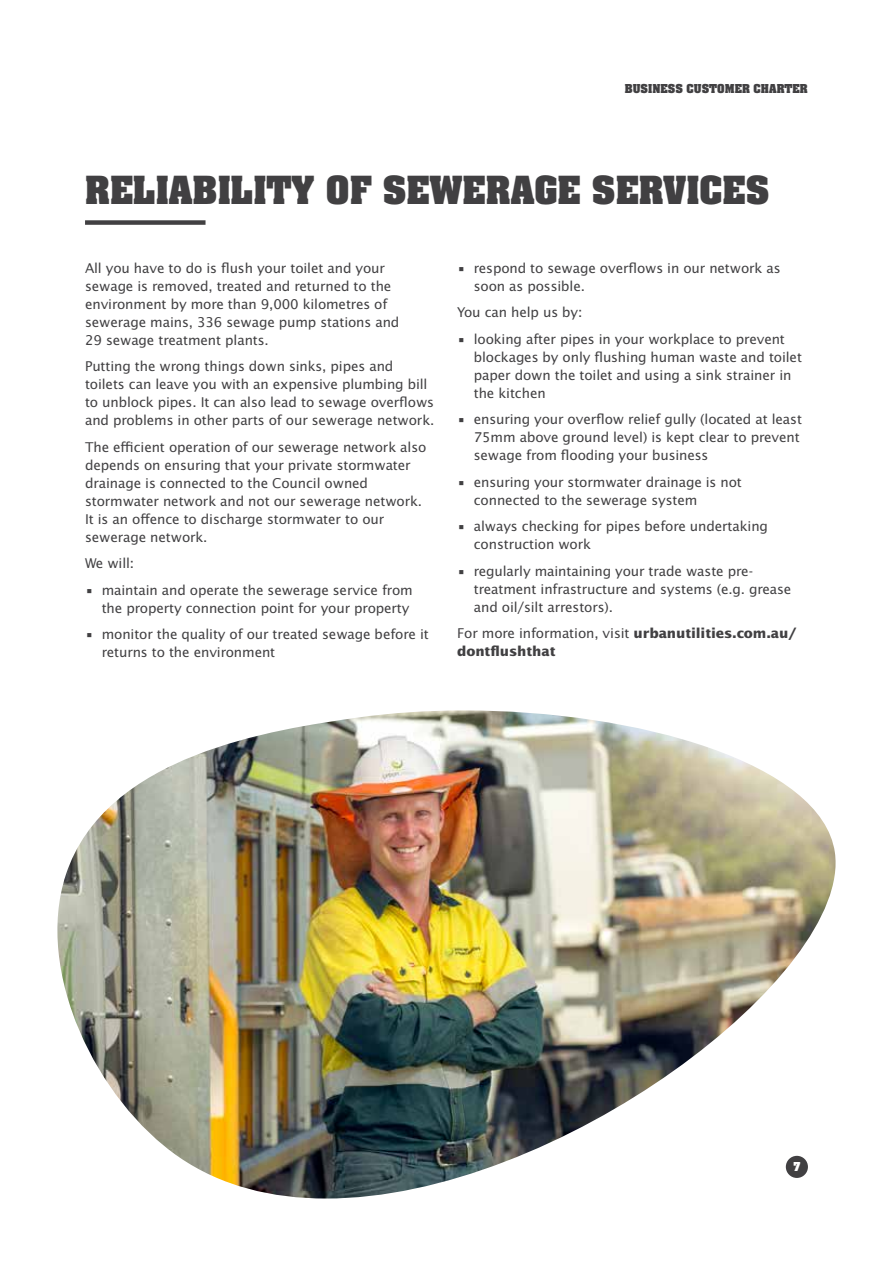
<style>
.page{position:relative;width:893px;height:1263px;background:#fff}
.page>*{position:absolute;margin:0;border:0;box-sizing:border-box;transform-origin:0 0}
.t1{font:700 33px "Aachen CE";color:#414042}
.t2{font:13.5px/18px "Lucida Sans Std";letter-spacing:-.01em;color:#414042}
.t3{font:700 13.5px/18px "Lucida Sans Std";letter-spacing:-.01em;color:#414042}
.t4{font:700 10.5px "Aachen CE";color:#414042}
.t5{font:700 10.5px "Aachen CE";color:#fff}
.s1{font-weight:400}
</style>
<div class="page">
<div style="left:85px;top:220px;width:121px;height:5px;background:#414042"></div>
<img style="left:57px;top:710px;width:779px;height:488px">
<p class="t4" style="left:625px;top:81px;width:185px">BUSINESS CUSTOMER CHARTER</p>
<h1 class="t1" style="left:85px;top:167px;width:686px">RELIABILITY OF SEWERAGE SERVICES</h1>
<p class="t2" style="left:85px;top:259px;width:316px">All you have to do is flush your toilet and your sewage is removed, treated and returned to the environment by more than 9,000 kilometres of sewerage mains, 336 sewage pump stations and 29 sewage treatment plants.</p>
<p class="t2" style="left:85px;top:358px;width:351px">Putting the wrong things down sinks, pipes and toilets can leave you with an expensive plumbing bill to unblock pipes. It can also lead to sewage overflows and problems in other parts of our sewerage network.</p>
<p class="t2" style="left:85px;top:438px;width:343px">The efficient operation of our sewerage network also depends on ensuring that your private stormwater drainage is connected to the Council owned stormwater network and not our sewerage network.<br>It is an offence to discharge stormwater to our sewerage network.</p>
<p class="t2" style="left:85px;top:555px;width:51px">We will:</p>
<p class="t2" style="left:85px;top:581px;width:329px;text-align:right">• maintain and operate the sewerage service from the property connection point for your property</p>
<p class="t2" style="left:102px;top:626px;width:329px;text-indent:-17px">• monitor the quality of our treated sewage before it returns to the environment</p>
<p class="t2" style="left:474px;top:259px;width:308px;text-indent:-17px">• respond to sewage overflows in our network as soon as possible.</p>
<p class="t2" style="left:457px;top:304px;width:127px">You can help us by:</p>
<p class="t2" style="left:474px;top:330px;width:330px;text-indent:-17px">• looking after pipes in your workplace to prevent blockages by only flushing human waste and toilet paper down the toilet and using a sink strainer in the kitchen</p>
<p class="t2" style="left:474px;top:411px;width:330px;text-indent:-17px">• ensuring your overflow relief gully (located at least<br>75mm above ground level) is kept clear to prevent sewage from flooding your business</p>
<p class="t2" style="left:474px;top:473px;width:270px;text-indent:-17px">• ensuring your stormwater drainage is not connected to the sewerage system</p>
<p class="t2" style="left:474px;top:518px;width:296px;text-indent:-17px">• always checking for pipes before undertaking construction work</p>
<p class="t2" style="left:474px;top:562px;width:319px;text-indent:-17px">• regularly maintaining your trade waste pre&shy;treatment infrastructure and systems (e.g. grease and oil/silt arrestors).</p>
<p class="t3" style="left:457px;top:625px;width:341px"><span class="s1">For more information, visit</span> urbanutilities.com.au/ dontflushthat</p>
<p class="t5" style="left:793px;top:1159px;width:8px">7</p>
</div>
